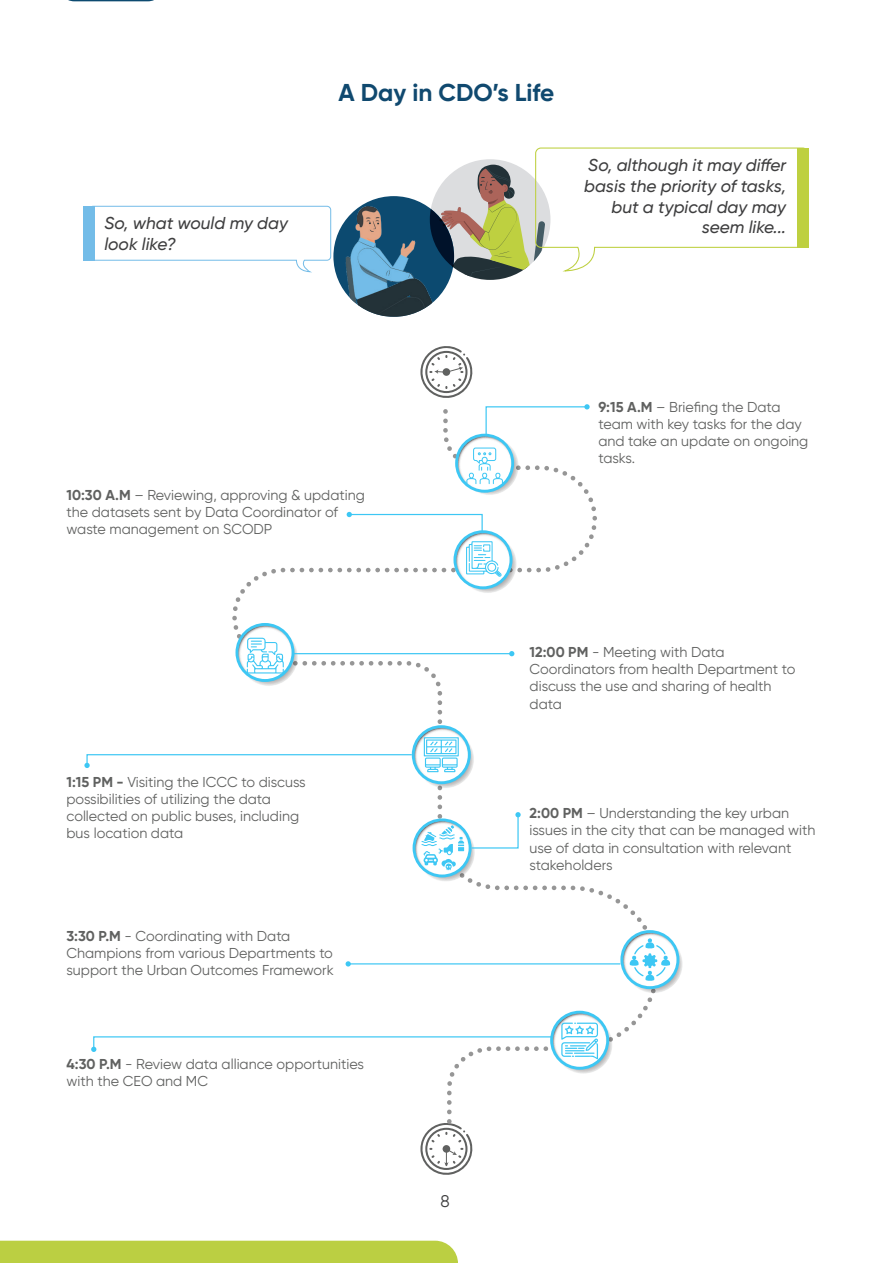
<style>
.page{position:relative;width:893px;height:1263px;background:#fff}
.page>*{position:absolute;margin:0;border:0;box-sizing:border-box;transform-origin:0 0}
.t1{font:700 24.45px "Gilroy";color:#10496f}
.t2{font:italic 500 17.25px/20.7px "Gilroy";color:#3e3e3f;text-align:right}
.t3{font:16.8px "Gilroy";color:#3e3e3f}
.t4{font:14.4px/17.2px "Gilroy";color:#606160}
.s1{font-weight:700}
</style>
<div class="page">
<svg style="left:68px;top:0;width:86px;height:1px"></svg>
<svg style="left:420px;top:346px;width:53px;height:52px"></svg>
<div style="left:443px;top:368px;width:7px;height:8px;background:#606160;border-radius:50%"></div>
<svg style="left:420px;top:1127px;width:53px;height:48px"></svg>
<div style="left:443px;top:1145px;width:7px;height:8px;background:#606160;border-radius:50%"></div>
<svg style="left:232px;top:409px;width:428px;height:718px"></svg>
<svg style="left:239px;top:627px;width:59px;height:59px"></svg>
<svg style="left:460px;top:436px;width:59px;height:59px"></svg>
<svg style="left:455px;top:434px;width:59px;height:59px"></svg>
<svg style="left:458px;top:437px;width:53px;height:53px"></svg>
<svg style="left:235px;top:623px;width:59px;height:59px"></svg>
<svg style="left:238px;top:626px;width:54px;height:53px"></svg>
<svg style="left:624px;top:934px;width:59px;height:59px"></svg>
<svg style="left:620px;top:930px;width:59px;height:59px"></svg>
<svg style="left:623px;top:933px;width:53px;height:53px"></svg>
<hr style="left:293px;top:653px;width:220px;height:1px;background:#3dc7f4">
<svg style="left:485px;top:404px;width:105px;height:32px"></svg>
<svg style="left:509px;top:651px;width:5px;height:5px"></svg>
<svg style="left:346px;top:961px;width:5px;height:5px"></svg>
<svg style="left:466px;top:447px;width:37px;height:37px"></svg>
<svg style="left:458px;top:534px;width:59px;height:59px"></svg>
<svg style="left:453px;top:530px;width:59px;height:59px"></svg>
<svg style="left:456px;top:533px;width:54px;height:53px"></svg>
<svg style="left:466px;top:541px;width:36px;height:36px"></svg>
<svg style="left:247px;top:638px;width:37px;height:35px"></svg>
<svg style="left:416px;top:730px;width:58px;height:58px"></svg>
<svg style="left:412px;top:725px;width:59px;height:59px"></svg>
<svg style="left:415px;top:728px;width:53px;height:53px"></svg>
<svg style="left:424px;top:737px;width:35px;height:35px"></svg>
<svg style="left:416px;top:823px;width:59px;height:58px"></svg>
<svg style="left:413px;top:818px;width:59px;height:59px"></svg>
<svg style="left:415px;top:821px;width:54px;height:53px"></svg>
<svg style="left:421px;top:825px;width:43px;height:45px"></svg>
<svg style="left:630px;top:938px;width:40px;height:43px"></svg>
<svg style="left:554px;top:1015px;width:58px;height:59px"></svg>
<svg style="left:550px;top:1011px;width:59px;height:59px"></svg>
<svg style="left:553px;top:1014px;width:53px;height:53px"></svg>
<svg style="left:91px;top:1022px;width:507px;height:37px"></svg>
<div style="left:84px;top:206px;width:11px;height:54px;background:#73bce8"></div>
<div style="left:333px;top:196px;width:121px;height:121px;background:#0c4a70;border-radius:50%"></div>
<img style="left:346px;top:206px;width:104px;height:111px">
<svg style="left:430px;top:147px;width:379px;height:133px"></svg>
<svg style="left:89px;top:206px;width:242px;height:66px"></svg>
<svg style="left:347px;top:512px;width:136px;height:22px"></svg>
<svg style="left:84px;top:753px;width:329px;height:15px"></svg>
<svg style="left:470px;top:812px;width:51px;height:37px"></svg>
<hr style="left:347px;top:963px;width:273px;height:1px;background:#3dc7f4">
<div style="left:0;top:1241px;width:458px;height:22px;background:#bbcf42"></div>
<h1 class="t1" style="left:338px;top:77px;width:217px">A Day in CDO’s Life</h1>
<p class="t2" style="left:584px;top:155px;width:203px">So, although it may differ basis the priority of tasks, but a typical day may</p>
<p class="t2" style="left:104px;top:213px;width:185px">So, what would my day</p>
<p class="t2" style="left:702px;top:217px;width:86px">seem like...</p>
<p class="t2" style="left:104px;top:234px;width:73px">look like?</p>
<p class="t4" style="left:67px;top:486px;width:300px"><span class="s1">10:30 A.M</span> – Reviewing, approving &amp; updating the datasets sent by Data Coordinator of waste management on SCODP</p>
<p class="t4" style="left:67px;top:773px;width:241px"><span class="s1">1:15 PM -</span> Visiting the ICCC to discuss possibilities of utilizing the data collected on public buses, including bus location data</p>
<p class="t4" style="left:67px;top:927px;width:269px"><span class="s1">3:30 P.M</span> - Coordinating with Data<br>Champions from various Departments to support the Urban Outcomes Framework</p>
<p class="t4" style="left:67px;top:1055px;width:299px"><span class="s1">4:30 P.M</span> - Review data alliance opportunities with the CEO and MC</p>
<p class="t3" style="left:441px;top:1191px;width:11px">8</p>
<p class="t4" style="left:598px;top:398px;width:212px"><span class="s1">9:15 A.M</span> – Briefing the Data team with key tasks for the day and take an update on ongoing tasks.</p>
<p class="t4" style="left:530px;top:643px;width:267px"><span class="s1">12:00 PM</span> - Meeting with Data<br>Coordinators from health Department to discuss the use and sharing of health data</p>
<p class="t4" style="left:530px;top:804px;width:287px"><span class="s1">2:00 PM</span> – Understanding the key urban issues in the city that can be managed with use of data in consultation with relevant stakeholders</p>
</div>
